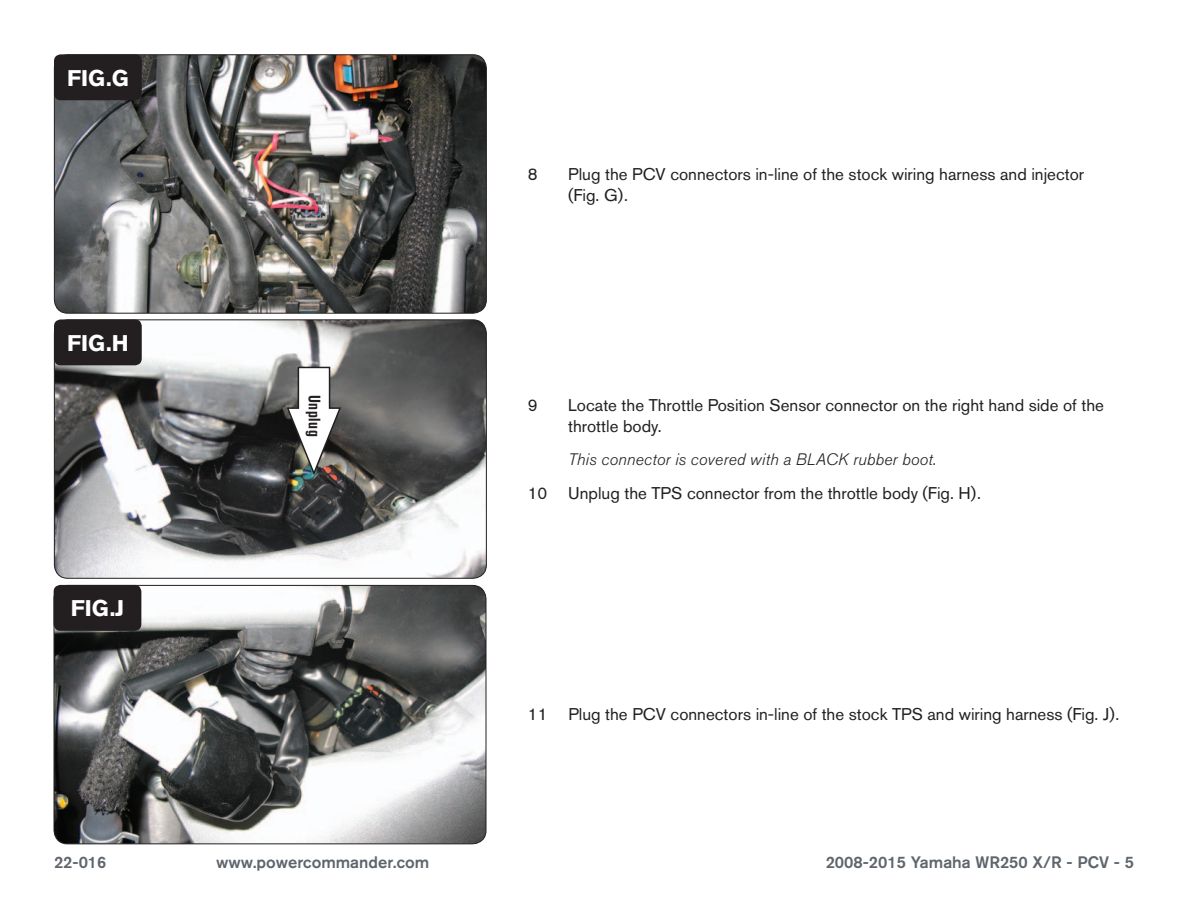
<style>
.page{position:relative;width:1188px;height:918px;background:#fff}
.page>*{position:absolute;margin:0;border:0;box-sizing:border-box;transform-origin:0 0}
.t1{font:700 22.5px "Akzidenz Grotesk BQ";color:#fff}
.Bodycopy{font:16.8px/20.2px "Akzidenz Grotesk BQ";color:#231f20}
.t2{font:500 16.5px "Akzidenz Grotesk BQ";color:#5e656c}
.Bodycopy-2{font:italic 300 16.5px "Akzidenz Grotesk BQ";letter-spacing:.01em;color:#231f20}
.Callouts{font:700 condensed 16.5px "Akzidenz Grotesk BQ";letter-spacing:.04em;color:#231f20}
</style>
<div class="page">
<img style="left:54px;top:55px;width:431px;height:257px">
<div style="left:54px;top:54px;width:433px;height:260px;border:1px solid #231f20;border-radius:14px"></div>
<img style="left:54px;top:320px;width:431px;height:258px">
<div style="left:54px;top:319px;width:433px;height:260px;border:1px solid #231f20;border-radius:14px"></div>
<img style="left:54px;top:585px;width:432px;height:259px">
<div style="left:54px;top:585px;width:432px;height:259px;border:1px solid #231f20;border-radius:14px"></div>
<div style="left:54px;top:54px;width:88px;height:46px;background:#231f20;border-radius:7px"></div>
<div style="left:54px;top:319px;width:88px;height:46px;background:#231f20;border-radius:7px"></div>
<div style="left:54px;top:585px;width:87px;height:46px;background:#231f20;border-radius:7px"></div>
<img style="left:286px;top:366px;width:56px;height:111px">
<p class="t1" style="left:67px;top:65px;width:63px">FIG.G</p>
<p class="t1" style="left:67px;top:331px;width:63px">FIG.H</p>
<p class="t1" style="left:71px;top:595px;width:55px">FIG.J</p>
<p class="Callouts" style="left:324px;top:395px;width:44px;rotate:90deg">Unplug</p>
<p class="Bodycopy" style="left:528px;top:164px;width:11px">8</p>
<p class="Bodycopy" style="left:568px;top:164px;width:517px">Plug the PCV connectors in-line of the stock wiring harness and injector (Fig. G).</p>
<p class="Bodycopy" style="left:528px;top:395px;width:11px">9</p>
<p class="Bodycopy" style="left:568px;top:395px;width:537px">Locate the Throttle Position Sensor connector on the right hand side of the throttle body.</p>
<p class="Bodycopy-2" style="left:568px;top:450px;width:370px">This connector is covered with a BLACK rubber boot.</p>
<p class="Bodycopy" style="left:528px;top:483px;width:455px">10 Unplug the TPS connector from the throttle body (Fig. H).</p>
<p class="Bodycopy" style="left:528px;top:704px;width:593px">11 Plug the PCV connectors in-line of the stock TPS and wiring harness (Fig. J).</p>
<p class="t2" style="left:54px;top:852px;width:54px">22-016</p>
<p class="t2" style="left:216px;top:852px;width:215px">www.powercommander.com</p>
<p class="t2" style="left:826px;top:852px;width:310px">2008-2015 Yamaha WR250 X/R - PCV - 5</p>
</div>
